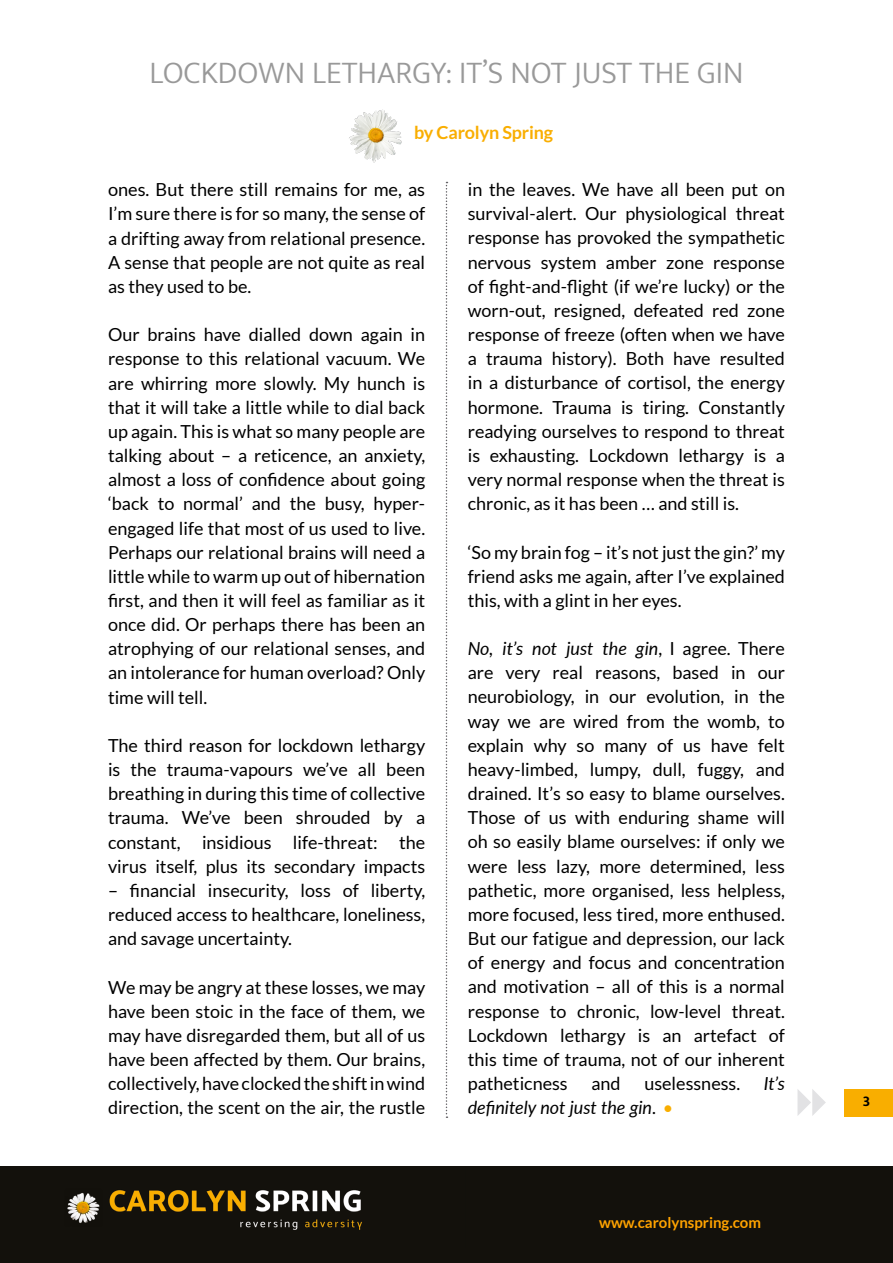
<style>
.page{position:relative;width:893px;height:1263px;background:#fff}
.page>*{position:absolute;margin:0;border:0;box-sizing:border-box;transform-origin:0 0}
.t1{font:300 31.5px "Mukta";color:#999}
.t2{font:18px/24.2px "Lato";color:#000;text-align:justify}
.t3{font:italic 18px "Lato";color:#000}
.t4{font:700 18px "Lato";letter-spacing:-.01em;color:#f9ae00}
.t5{font:700 15px "Lato";color:#ffa300}
.t6{font:700 15px "Mukta";color:#000}
.s1{font-style:italic}
.s2{font-style:normal}
.s3{font-style:normal;color:#f9ae00}
</style>
<div class="page">
<div style="left:0;top:1166px;width:893px;height:97px;background:#13110c"></div>
<img style="left:67px;top:1190px;width:295px;height:40px">
<svg style="left:797px;top:1089px;width:29px;height:27px"></svg>
<div style="left:844px;top:1089px;width:49px;height:27px;background:#f9ae00"></div>
<img style="left:349px;top:109px;width:53px;height:54px">
<svg style="left:446px;top:182px;width:1px;height:936px"></svg>
<h1 class="t1" style="left:150px;top:53px;width:595px">LOCKDOWN LETHARGY: IT’S NOT JUST THE GIN</h1>
<p class="t4" style="left:414px;top:122px;width:140px">by Carolyn Spring</p>
<p class="t2" style="left:108px;top:178px;width:319px">ones. But there still remains for me, as I’m sure there is for so many, the sense of a drifting away from relational presence.<br>A sense that people are not quite as real as they used to be.</p>
<p class="t2" style="left:108px;top:322px;width:319px">Our brains have dialled down again in response to this relational vacuum. We are whirring more slowly. My hunch is that it will take a little while to dial back up again. This is what so many people are talking about – a reticence, an anxiety, almost a loss of confidence about going ‘back to normal’ and the busy, hyper&shy;engaged life that most of us used to live.<br>Perhaps our relational brains will need a little while to warm up out of hibernation first, and then it will feel as familiar as it once did. Or perhaps there has been an atrophying of our relational senses, and an intolerance for human overload? Only time will tell.</p>
<p class="t2" style="left:108px;top:733px;width:319px">The third reason for lockdown lethargy is the trauma-vapours we’ve all been breathing in during this time of collective trauma. We’ve been shrouded by a constant, insidious life-threat: the virus itself, plus its secondary impacts</p>
<p class="t2" style="left:108px;top:878px;width:319px">– financial insecurity, loss of liberty, reduced access to healthcare, loneliness, and savage uncertainty.</p>
<p class="t2" style="left:108px;top:975px;width:319px">We may be angry at these losses, we may have been stoic in the face of them, we may have disregarded them, but all of us have been affected by them. Our brains, collectively, have clocked the shift in wind direction, the scent on the air, the rustle</p>
<p class="t2" style="left:468px;top:177px;width:319px">in the leaves. We have all been put on survival-alert. Our physiological threat response has provoked the sympathetic nervous system amber zone response of fight-and-flight (if we’re lucky) or the worn-out, resigned, defeated red zone response of freeze (often when we have a trauma history). Both have resulted in a disturbance of cortisol, the energy hormone. Trauma is tiring. Constantly readying ourselves to respond to threat is exhausting. Lockdown lethargy is a very normal response when the threat is chronic, as it has been … and still is.</p>
<p class="t2" style="left:468px;top:540px;width:319px">‘So my brain fog – it’s not just the gin?’ my friend asks me again, after I’ve explained this, with a glint in her eyes.</p>
<p class="t2" style="left:468px;top:636px;width:319px"><span class="s1">No, it’s not just the gin</span>, I agree. There are very real reasons, based in our neurobiology, in our evolution, in the way we are wired from the womb, to explain why so many of us have felt heavy-limbed, lumpy, dull, fuggy, and drained. It’s so easy to blame ourselves.<br>Those of us with enduring shame will oh so easily blame ourselves: if only we were less lazy, more determined, less pathetic, more organised, less helpless, more focused, less tired, more enthused.<br>But our fatigue and depression, our lack of energy and focus and concentration and motivation – all of this is a normal response to chronic, low-level threat.<br>Lockdown lethargy is an artefact of this time of trauma, not of our inherent patheticness</p>
<p class="t2" style="left:591px;top:1071px;width:31px">and</p>
<p class="t2" style="left:644px;top:1071px;width:97px">uselessness.</p>
<p class="t3" style="left:764px;top:1071px;width:23px">It’s</p>
<p class="t3" style="left:468px;top:1095px;width:207px">definitely not just the gin<span class="s2">.</span> <span class="s3">•</span></p>
<p class="t5" style="left:599px;top:1214px;width:163px">www.carolynspring.com</p>
<p class="t6" style="left:863px;top:1092px;width:9px">3</p>
</div>
